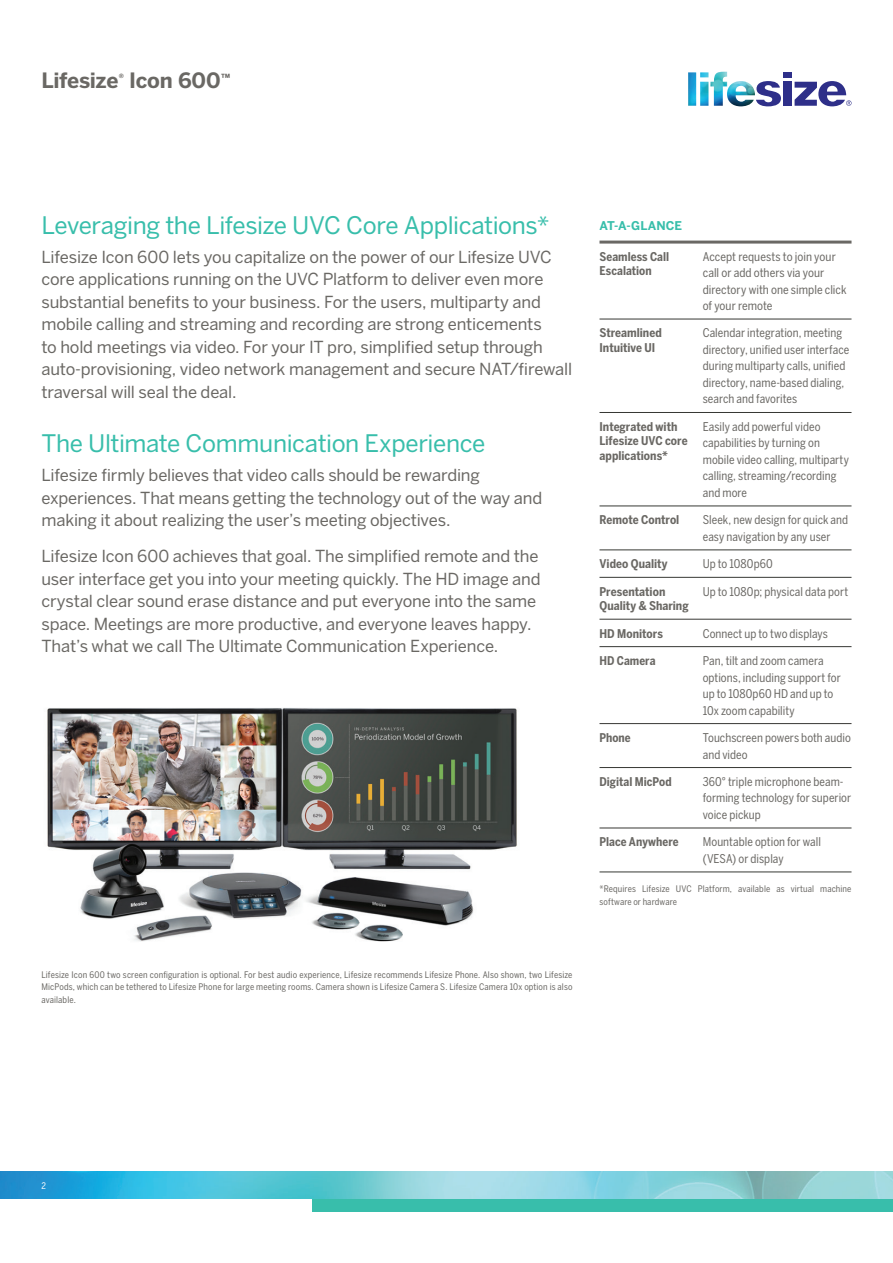
<style>
.page{position:relative;width:893px;height:1263px;background:#fff}
.page>*{position:absolute;margin:0;border:0;box-sizing:border-box;transform-origin:0 0}
.t1{font:24px "Benton Sans";letter-spacing:-.02em;color:#38beab}
.t2{font:700 21px "Benton Sans";letter-spacing:-.015em;color:#6a6864}
.t3{font:16.5px/22.5px "Benton Sans";letter-spacing:-.01em;color:#6a6864}
.t4{font:12px/16.5px "Benton Sans Cond";letter-spacing:.005em;color:#6a6864}
.t5{font:700 12px/14.4px "Benton Sans Cond";color:#6a6864}
.t6{font:700 12px "Benton Sans";letter-spacing:.005em;color:#38beab}
.t7{font:9px/12.8px "Benton Sans Cond";letter-spacing:.01em;color:#6a6864}
.t8{font:9px "Benton Sans Cond";color:#fff}
</style>
<div class="page">
<div style="left:313px;top:1198px;width:580px;height:14px;background:#38beab"></div>
<img style="left:0;top:1171px;width:893px;height:27px">
<div style="left:783px;top:72px;width:8px;height:5px;background:#2e2f89"></div>
<div style="left:783px;top:82px;width:8px;height:24px;background:#2e2f89"></div>
<svg style="left:795px;top:81px;width:56px;height:25px"></svg>
<svg style="left:756px;top:81px;width:25px;height:25px"></svg>
<img style="left:688px;top:72px;width:67px;height:34px">
<img style="left:47px;top:708px;width:470px;height:234px">
<hr style="left:599px;top:412px;width:97px;height:1px;background:#373834">
<hr style="left:696px;top:412px;width:155px;height:1px;background:#373834">
<hr style="left:599px;top:506px;width:97px;height:1px;background:#373834">
<hr style="left:696px;top:506px;width:155px;height:1px;background:#373834">
<hr style="left:599px;top:550px;width:97px;height:1px;background:#373834">
<hr style="left:696px;top:550px;width:155px;height:1px;background:#373834">
<hr style="left:599px;top:577px;width:97px;height:1px;background:#373834">
<hr style="left:696px;top:577px;width:155px;height:1px;background:#373834">
<hr style="left:599px;top:619px;width:97px;height:1px;background:#373834">
<hr style="left:696px;top:619px;width:155px;height:1px;background:#373834">
<hr style="left:599px;top:646px;width:97px;height:1px;background:#373834">
<hr style="left:696px;top:646px;width:155px;height:1px;background:#373834">
<hr style="left:599px;top:723px;width:97px;height:1px;background:#373834">
<hr style="left:696px;top:723px;width:155px;height:1px;background:#373834">
<hr style="left:599px;top:767px;width:97px;height:1px;background:#373834">
<hr style="left:696px;top:767px;width:155px;height:1px;background:#373834">
<hr style="left:599px;top:828px;width:97px;height:1px;background:#373834">
<hr style="left:696px;top:828px;width:155px;height:1px;background:#373834">
<hr style="left:599px;top:872px;width:97px;height:1px;background:#373834">
<hr style="left:696px;top:872px;width:155px;height:1px;background:#373834">
<hr style="left:599px;top:319px;width:97px;height:1px;background:#373834">
<hr style="left:696px;top:319px;width:155px;height:1px;background:#373834">
<hr style="left:599px;top:241px;width:97px;height:3px;background:#6a6864">
<hr style="left:696px;top:241px;width:155px;height:3px;background:#6a6864">
<p class="t2" style="left:41px;top:68px;width:190px">Lifesize<sup>®</sup> Icon 600<sup>™</sup></p>
<h1 class="t1" style="left:41px;top:211px;width:509px">Leveraging the Lifesize UVC Core Applications*</h1>
<p class="t3" style="left:41px;top:245px;width:532px">Lifesize Icon 600 lets you capitalize on the power of our Lifesize UVC core applications running on the UVC Platform to deliver even more substantial benefits to your business. For the users, multiparty and mobile calling and streaming and recording are strong enticements<br>to hold meetings via video. For your IT pro, simplified setup through auto-provisioning, video network management and secure NAT/firewall traversal will seal the deal.</p>
<h1 class="t1" style="left:41px;top:429px;width:446px">The Ultimate Communication Experience</h1>
<p class="t3" style="left:41px;top:464px;width:502px">Lifesize firmly believes that video calls should be rewarding experiences. That means getting the technology out of the way and making it about realizing the user’s meeting objectives.</p>
<p class="t3" style="left:41px;top:545px;width:501px">Lifesize Icon 600 achieves that goal. The simplified remote and the user interface get you into your meeting quickly. The HD image and crystal clear sound erase distance and put everyone into the same space. Meetings are more productive, and everyone leaves happy.<br>That’s what we call The Ultimate Communication Experience.</p>
<p class="t7" style="left:41px;top:968px;width:533px;text-align:justify">Lifesize Icon 600 two screen configuration is optional. For best audio experience, Lifesize recommends Lifesize Phone. Also shown, two Lifesize MicPods, which can be tethered to Lifesize Phone for large meeting rooms. Camera shown is Lifesize Camera S. Lifesize Camera 10x option is also available.</p>
<p class="t6" style="left:599px;top:219px;width:84px">AT-A-GLANCE</p>
<p class="t5" style="left:599px;top:249px;width:71px">Seamless Call<br>Escalation</p>
<p class="t4" style="left:703px;top:248px;width:145px">Accept requests to join your call or add others via your directory with one simple click of your remote</p>
<p class="t5" style="left:599px;top:326px;width:64px">Streamlined<br>Intuitive UI</p>
<p class="t4" style="left:703px;top:325px;width:148px">Calendar integration, meeting directory, unified user interface during multiparty calls, unified directory, name-based dialing, search and favorites</p>
<p class="t5" style="left:599px;top:419px;width:90px">Integrated with<br>Lifesize UVC core applications*</p>
<p class="t4" style="left:703px;top:418px;width:148px">Easily add powerful video capabilities by turning on mobile video calling, multiparty calling, streaming/recording and more</p>
<p class="t5" style="left:599px;top:513px;width:81px">Remote Control</p>
<p class="t4" style="left:703px;top:512px;width:147px">Sleek, new design for quick and easy navigation by any user</p>
<p class="t5" style="left:599px;top:557px;width:70px">Video Quality</p>
<p class="t4" style="left:703px;top:556px;width:72px">Up to 1080p60</p>
<p class="t5" style="left:599px;top:584px;width:91px">Presentation<br>Quality &amp; Sharing</p>
<p class="t4" style="left:703px;top:583px;width:147px">Up to 1080p; physical data port</p>
<p class="t5" style="left:599px;top:626px;width:65px">HD Monitors</p>
<p class="t4" style="left:703px;top:625px;width:127px">Connect up to two displays</p>
<p class="t5" style="left:599px;top:653px;width:58px">HD Camera</p>
<p class="t4" style="left:703px;top:652px;width:139px">Pan, tilt and zoom camera options, including support for up to 1080p60 HD and up to<br>10x zoom capability</p>
<p class="t5" style="left:599px;top:730px;width:33px">Phone</p>
<p class="t4" style="left:703px;top:729px;width:150px">Touchscreen powers both audio and video</p>
<p class="t5" style="left:599px;top:774px;width:74px">Digital MicPod</p>
<p class="t4" style="left:703px;top:773px;width:150px">360° triple microphone beam&shy;forming technology for superior voice pickup</p>
<p class="t5" style="left:599px;top:835px;width:81px">Place Anywhere</p>
<p class="t4" style="left:703px;top:834px;width:120px">Mountable option for wall (VESA) or display</p>
<p class="t7" style="left:599px;top:883px;width:254px">*Requires Lifesize UVC Platform, available as virtual machine software or hardware</p>
<p class="t8" style="left:41px;top:1180px;width:6px">2</p>
</div>
